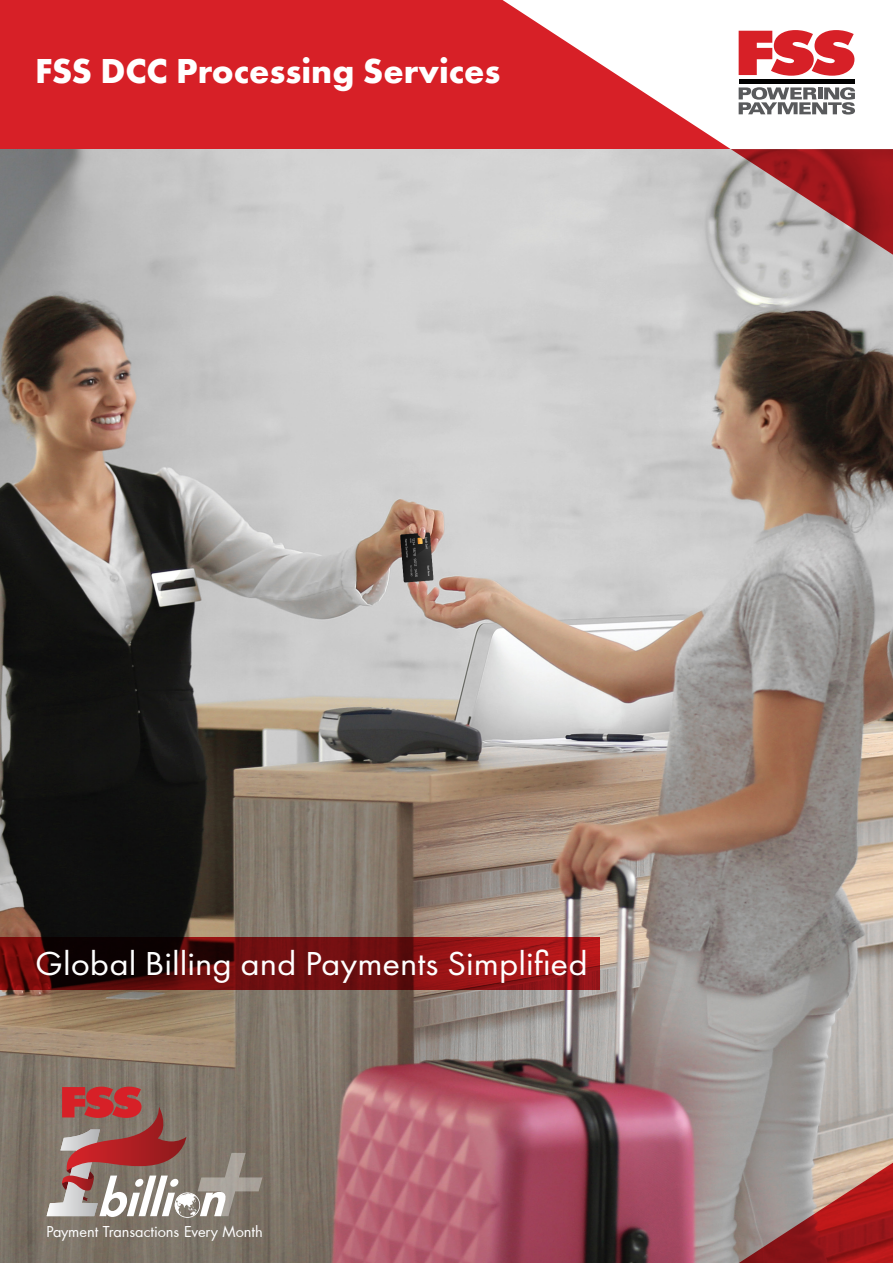
<style>
.page{position:relative;width:893px;height:1263px;background:#fff}
.page>*{position:absolute;margin:0;border:0;box-sizing:border-box;transform-origin:0 0}
.t1{font:700 36px "Futura PT";color:#fff}
.t2{font:34.5px "Futura PT";color:#fff;scale:1.07 1}
.t3{font:14.7px "Futura";letter-spacing:-.005em;color:#fff}
</style>
<div class="page">
<svg style="left:0;top:0;width:731px;height:149px;fill:#d72027"></svg>
<img style="left:0;top:149px;width:893px;height:1114px">
<svg style="left:0;top:937px;width:600px;height:53px;background:#670d0e"></svg>
<svg style="left:731px;top:149px;width:162px;height:115px;background:#ac7072"></svg>
<svg style="left:714px;top:1152px;width:179px;height:111px;background:#a66a67"></svg>
<svg style="left:739px;top:30px;width:115px;height:46px"></svg>
<hr style="left:739px;top:79px;width:115px;height:4px;background:#010101">
<svg style="left:739px;top:87px;width:116px;height:28px"></svg>
<svg style="left:47px;top:1086px;width:215px;height:132px;background:#9a7871"></svg>
<p class="t1" style="left:35px;top:47px;width:467px">FSS DCC Processing Services</p>
<p class="t2" style="left:35px;top:942px;width:518px">Global Billing and Payments Simplified</p>
<p class="t3" style="left:47px;top:1221px;width:218px">Payment Transactions Every Month</p>
</div>
